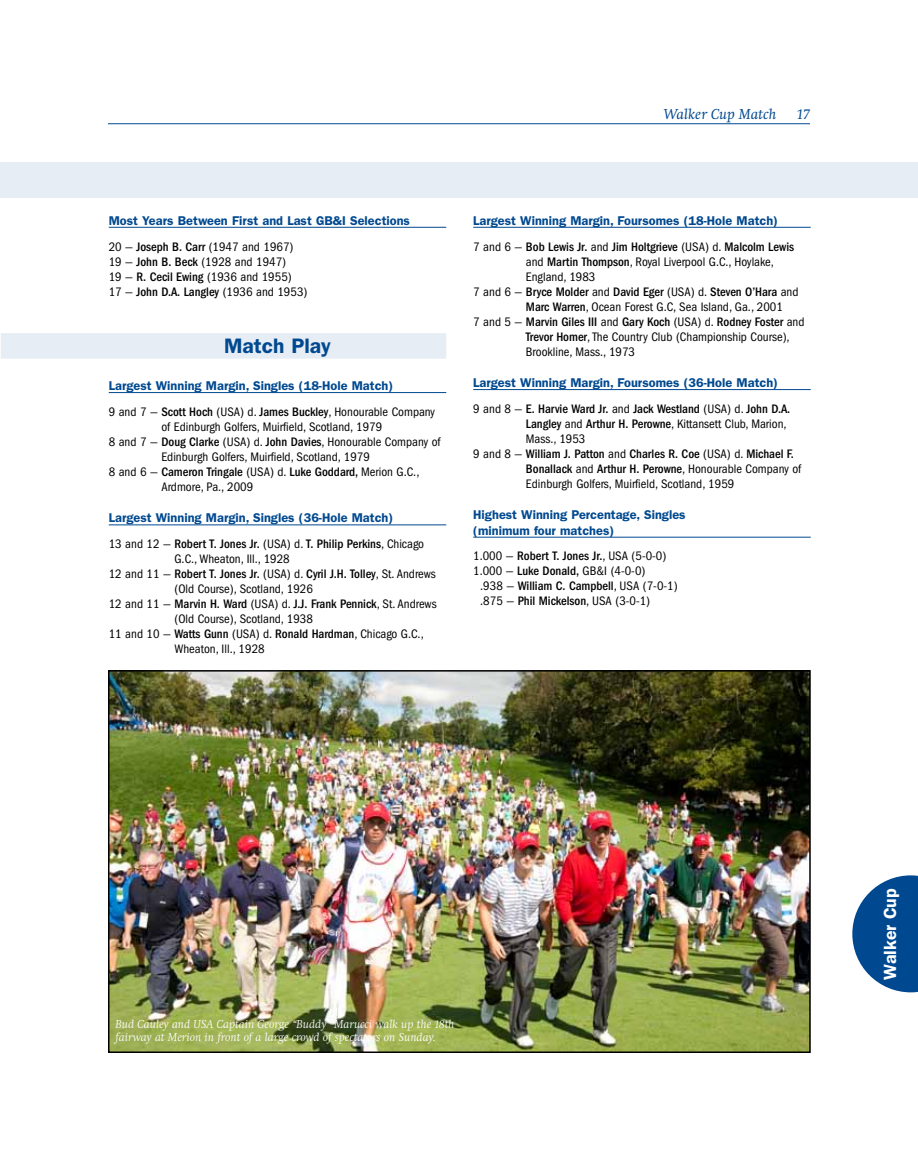
<style>
.page{position:relative;width:918px;height:1161px;background:#fff}
.page>*{position:absolute;margin:0;border:0;box-sizing:border-box;transform-origin:0 0}
.t1{font:600 21px "ITC Franklin Gothic Std";color:#004990}
.t2{font:600 17.7px "ITC Franklin Gothic Std";letter-spacing:-.005em;color:#fff}
.t3{font:italic 15px "Swift EF";letter-spacing:-.005em;color:#004990}
.t4{font:condensed 12.75px/15px "ITC Franklin Gothic Std";color:#000}
.t5{font:600 12.75px/25.8px "ITC Franklin Gothic Std";color:#004990}
.t6{font:500 condensed 12.75px "ITC Franklin Gothic Std";letter-spacing:-.005em;color:#000}
.t7{font:italic 300 12px/13.5px "Swift EF";color:#fff}
.s1{font-weight:400;font-stretch:condensed;color:#000}
.s2{font-weight:500;font-stretch:condensed;color:#000}
.s3{font-weight:500}
.s4{font-weight:400}
</style>
<div class="page">
<div style="left:0;top:162px;width:918px;height:36px;background:#e6edf4"></div>
<hr style="left:109px;top:227px;width:337px;height:1px;background:#004990">
<div style="left:1px;top:333px;width:445px;height:26px;background:#e6edf4"></div>
<hr style="left:109px;top:392px;width:337px;height:1px;background:#004990">
<hr style="left:109px;top:525px;width:337px;height:1px;background:#004990">
<hr style="left:473px;top:227px;width:338px;height:1px;background:#004990">
<hr style="left:473px;top:389px;width:338px;height:1px;background:#004990">
<hr style="left:473px;top:537px;width:338px;height:1px;background:#004990">
<img style="left:111px;top:673px;width:697px;height:377px">
<div style="left:108px;top:670px;width:703px;height:383px;border:2px solid #000"></div>
<hr style="left:108px;top:123px;width:702px;height:1px;background:#004990">
<svg style="left:852px;top:875px;width:66px;height:117px"></svg>
<p class="t3" style="left:664px;top:106px;width:114px">Walker Cup Match</p>
<p class="t3" style="left:797px;top:106px;width:15px">17</p>
<p class="t5" style="left:109px;top:207px;width:303px">Most Years Between First and Last GB&amp;I Selections<br><span class="s1">20 —</span> <span class="s2">Joseph B. Carr</span> <span class="s1">(1947 and 1967)</span></p>
<p class="t4" style="left:109px;top:254px;width:200px">19 — <span class="s3">John B. Beck</span> (1928 and 1947)<br>19 — <span class="s3">R. Cecil Ewing</span> (1936 and 1955)<br>17 — <span class="s3">John D.A. Langley</span> (1936 and 1953)</p>
<h1 class="t1" style="left:224px;top:334px;width:108px">Match Play</h1>
<p class="t5" style="left:109px;top:373px;width:328px">Largest Winning Margin, Singles (18-Hole Match)<br><span class="s1">9 and 7 —</span> <span class="s2">Scott Hoch</span> <span class="s1">(USA) d.</span> <span class="s2">James Buckley</span><span class="s1">, Honourable Company</span></p>
<p class="t4" style="left:161px;top:419px;width:222px">of Edinburgh Golfers, Muirfield, Scotland, 1979</p>
<p class="t4" style="left:109px;top:434px;width:333px">8 and 7 — <span class="s3">Doug Clarke</span> (USA) d. <span class="s3">John Davies</span>, Honourable Company of</p>
<p class="t4" style="left:161px;top:449px;width:210px">Edinburgh Golfers, Muirfield, Scotland, 1979</p>
<p class="t6" style="left:109px;top:464px;width:312px"><span class="s4">8 and 6 —</span> Cameron Tringale <span class="s4">(USA) d.</span> Luke Goddard, <span class="s4">Merion G.C.,</span></p>
<p class="t4" style="left:161px;top:479px;width:93px">Ardmore, Pa., 2009</p>
<p class="t5" style="left:109px;top:505px;width:317px">Largest Winning Margin, Singles (36-Hole Match)<br><span class="s1">13 and 12 —</span> <span class="s2">Robert T. Jones Jr.</span> <span class="s1">(USA) d.</span> <span class="s2">T. Philip Perkins</span><span class="s1">, Chicago</span></p>
<p class="t4" style="left:174px;top:552px;width:117px">G.C., Wheaton, Ill., 1928</p>
<p class="t6" style="left:109px;top:567px;width:329px"><span class="s4">12 and 11 —</span> Robert T. Jones Jr. <span class="s4">(USA) d.</span> Cyril J.H. Tolley<span class="s4">, St. Andrews</span></p>
<p class="t4" style="left:174px;top:582px;width:140px">(Old Course), Scotland, 1926</p>
<p class="t6" style="left:109px;top:597px;width:330px"><span class="s4">12 and 11 —</span> Marvin H. Ward <span class="s4">(USA) d.</span> J.J. Frank Pennick<span class="s4">, St. Andrews</span></p>
<p class="t4" style="left:174px;top:612px;width:140px">(Old Course), Scotland, 1938</p>
<p class="t4" style="left:109px;top:626px;width:316px">11 and 10 — <span class="s3">Watts Gunn</span> (USA) d. <span class="s3">Ronald Hardman</span>, Chicago G.C.,</p>
<p class="t4" style="left:174px;top:641px;width:92px">Wheaton, Ill., 1928</p>
<p class="t5" style="left:473px;top:207px;width:322px">Largest Winning Margin, Foursomes (18-Hole Match)<br><span class="s1">7 and 6 —</span> <span class="s2">Bob Lewis Jr.</span> <span class="s1">and</span> <span class="s2">Jim Holtgrieve</span> <span class="s1">(USA) d.</span> <span class="s2">Malcolm Lewis</span></p>
<p class="t4" style="left:526px;top:254px;width:249px">and <span class="s3">Martin Thompson</span>, Royal Liverpool G.C., Hoylake,</p>
<p class="t4" style="left:526px;top:269px;width:71px">England, 1983</p>
<p class="t6" style="left:473px;top:284px;width:327px"><span class="s4">7 and 6 —</span> Bryce Molder <span class="s4">and</span> David Eger <span class="s4">(USA) d.</span> Steven O’Hara <span class="s4">and</span></p>
<p class="t4" style="left:526px;top:299px;width:259px"><span class="s3">Marc Warren</span>, Ocean Forest G.C, Sea Island, Ga., 2001</p>
<p class="t6" style="left:473px;top:314px;width:333px"><span class="s4">7 and 5 —</span> Marvin Giles III <span class="s4">and</span> Gary Koch <span class="s4">(USA) d.</span> Rodney Foster <span class="s4">and</span></p>
<p class="t4" style="left:526px;top:329px;width:265px"><span class="s3">Trevor Homer</span>, The Country Club (Championship Course),</p>
<p class="t4" style="left:526px;top:344px;width:111px">Brookline, Mass., 1973</p>
<p class="t5" style="left:473px;top:370px;width:319px">Largest Winning Margin, Foursomes (36-Hole Match)<br><span class="s1">9 and 8 —</span> <span class="s2">E. Harvie Ward Jr.</span> <span class="s1">and</span> <span class="s2">Jack Westland</span> <span class="s1">(USA) d.</span> <span class="s2">John D.A.</span></p>
<p class="t4" style="left:526px;top:416px;width:262px"><span class="s3">Langley</span> and <span class="s3">Arthur H. Perowne</span>, Kittansett Club, Marion,</p>
<p class="t4" style="left:526px;top:431px;width:61px">Mass., 1953</p>
<p class="t6" style="left:473px;top:446px;width:322px"><span class="s4">9 and 8 —</span> William J. Patton <span class="s4">and</span> Charles R. Coe <span class="s4">(USA) d.</span> Michael F.</p>
<p class="t6" style="left:526px;top:461px;width:277px">Bonallack <span class="s4">and</span> Arthur H. Perowne<span class="s4">, Honourable Company of</span></p>
<p class="t4" style="left:526px;top:476px;width:210px">Edinburgh Golfers, Muirfield, Scotland, 1959</p>
<p class="t5" style="left:473px;top:507px;width:214px;line-height:15.3px">Highest Winning Percentage, Singles (minimum four matches)</p>
<p class="t4" style="left:473px;top:549px;width:195px">1.000 — <span class="s3">Robert T. Jones Jr.</span>, USA (5-0-0)</p>
<p class="t4" style="left:473px;top:564px;width:174px">1.000 — <span class="s3">Luke Donald,</span> GB&amp;I (4-0-0)</p>
<p class="t6" style="left:480px;top:579px;width:199px"><span class="s4">.938 —</span> William C. Campbell<span class="s4">, USA (7-0-1)</span></p>
<p class="t4" style="left:480px;top:594px;width:171px">.875 — <span class="s3">Phil Mickelson</span>, USA (3-0-1)</p>
<p class="t7" style="left:116px;top:1017px;width:341px">Bud Cauley and USA Captain George “Buddy” Marucci walk up the 18th fairway at Merion in front of a large crowd of spectators on Sunday.</p>
<h2 class="t2" style="left:880px;top:980px;width:93px;rotate:-90deg">Walker Cup</h2>
</div>
